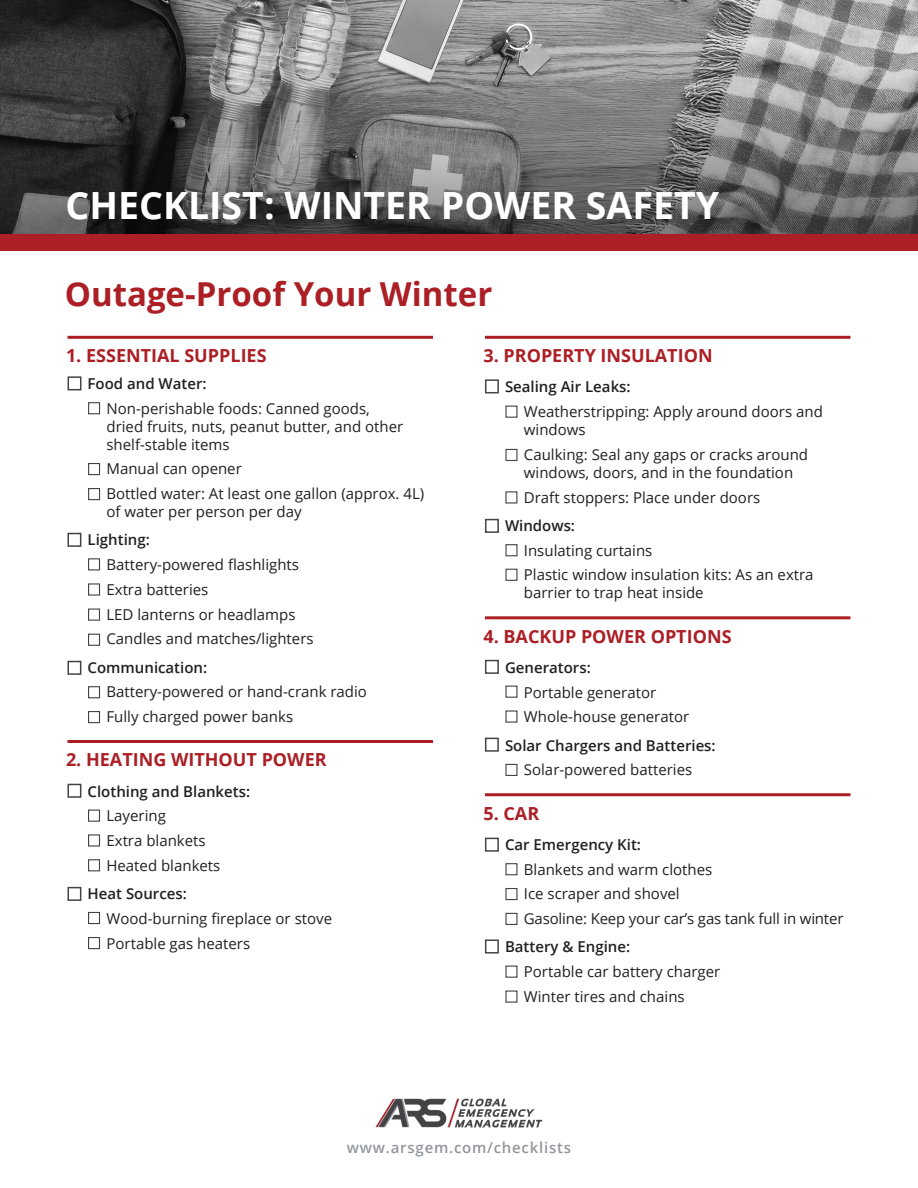
<style>
.page{position:relative;width:918px;height:1188px;background:#fff}
.page>*{position:absolute;margin:0;border:0;box-sizing:border-box;transform-origin:0 0}
.t1{font:700 37.5px "Open Sans";color:#fff}
.t2{font:700 33px "Open Sans";color:#ab1f25}
.t3{font:700 18px "Open Sans";color:#ab1f25}
.t4{font:15px/18px "Open Sans";color:#231f20}
.t5{font:600 15px "Open Sans";color:#231f20}
.t6{font:600 15px "Open Sans";letter-spacing:.05em;color:#91979d}
</style>
<div class="page">
<img style="left:0;top:0;width:918px;height:14px">
<img style="left:0;top:14px;width:918px;height:220px">
<svg style="left:67px;top:376px;width:15px;height:15px"></svg>
<svg style="left:67px;top:532px;width:15px;height:15px"></svg>
<svg style="left:67px;top:660px;width:15px;height:15px"></svg>
<svg style="left:67px;top:783px;width:15px;height:15px"></svg>
<svg style="left:67px;top:886px;width:15px;height:15px"></svg>
<div style="left:88px;top:402px;width:12px;height:12px;background:#fff;border:1px solid #444345"></div>
<div style="left:88px;top:463px;width:12px;height:12px;background:#fff;border:1px solid #444345"></div>
<div style="left:88px;top:488px;width:12px;height:12px;background:#fff;border:1px solid #444345"></div>
<div style="left:88px;top:558px;width:12px;height:12px;background:#fff;border:1px solid #444345"></div>
<div style="left:88px;top:583px;width:12px;height:13px;background:#fff;border:1px solid #444345"></div>
<div style="left:88px;top:609px;width:12px;height:12px;background:#fff;border:1px solid #444345"></div>
<div style="left:88px;top:634px;width:12px;height:12px;background:#fff;border:1px solid #444345"></div>
<div style="left:88px;top:686px;width:12px;height:12px;background:#fff;border:1px solid #444345"></div>
<div style="left:88px;top:711px;width:12px;height:12px;background:#fff;border:1px solid #444345"></div>
<div style="left:88px;top:810px;width:12px;height:12px;background:#fff;border:1px solid #444345"></div>
<div style="left:88px;top:834px;width:12px;height:13px;background:#fff;border:1px solid #444345"></div>
<div style="left:88px;top:859px;width:12px;height:12px;background:#fff;border:1px solid #444345"></div>
<div style="left:88px;top:912px;width:12px;height:12px;background:#fff;border:1px solid #444345"></div>
<div style="left:88px;top:937px;width:12px;height:12px;background:#fff;border:1px solid #444345"></div>
<svg style="left:485px;top:379px;width:14px;height:15px"></svg>
<svg style="left:485px;top:518px;width:14px;height:15px"></svg>
<hr style="left:485px;top:616px;width:365px;height:3px;background:#ab1f25">
<hr style="left:485px;top:793px;width:365px;height:3px;background:#ab1f25">
<hr style="left:68px;top:336px;width:365px;height:3px;background:#ab1f25">
<hr style="left:68px;top:740px;width:365px;height:3px;background:#ab1f25">
<hr style="left:485px;top:336px;width:365px;height:3px;background:#ab1f25">
<div style="left:0;top:234px;width:918px;height:17px;background:#ab1f25"></div>
<img style="left:376px;top:1099px;width:166px;height:28px">
<svg style="left:484px;top:659px;width:15px;height:15px"></svg>
<svg style="left:484px;top:737px;width:15px;height:15px"></svg>
<svg style="left:484px;top:837px;width:15px;height:15px"></svg>
<svg style="left:484px;top:939px;width:15px;height:15px"></svg>
<div style="left:505px;top:544px;width:13px;height:12px;background:#fff;border:1px solid #444345"></div>
<div style="left:505px;top:686px;width:13px;height:12px;background:#fff;border:1px solid #444345"></div>
<div style="left:505px;top:406px;width:13px;height:12px;background:#fff;border:1px solid #444345"></div>
<svg style="left:505px;top:491px;width:12px;height:13px"></svg>
<div style="left:505px;top:569px;width:13px;height:12px;background:#fff;border:1px solid #444345"></div>
<svg style="left:505px;top:710px;width:13px;height:13px"></svg>
<div style="left:505px;top:764px;width:13px;height:12px;background:#fff;border:1px solid #444345"></div>
<div style="left:505px;top:863px;width:13px;height:12px;background:#fff;border:1px solid #444345"></div>
<div style="left:505px;top:888px;width:13px;height:12px;background:#fff;border:1px solid #444345"></div>
<div style="left:505px;top:913px;width:13px;height:12px;background:#fff;border:1px solid #444345"></div>
<div style="left:505px;top:966px;width:13px;height:12px;background:#fff;border:1px solid #444345"></div>
<svg style="left:505px;top:990px;width:13px;height:13px"></svg>
<div style="left:505px;top:449px;width:13px;height:12px;background:#fff;border:1px solid #444345"></div>
<p class="t1" style="left:66px;top:179px;width:655px">CHECKLIST: WINTER POWER SAFETY</p>
<p class="t2" style="left:65px;top:271px;width:429px">Outage-Proof Your Winter</p>
<p class="t3" style="left:66px;top:343px;width:202px">1. ESSENTIAL SUPPLIES</p>
<p class="t5" style="left:88px;top:373px;width:121px">Food and Water:</p>
<p class="t4" style="left:106px;top:399px;width:298px">Non-perishable foods: Canned goods, dried fruits, nuts, peanut butter, and other shelf-stable items</p>
<p class="t4" style="left:106px;top:460px;width:137px">Manual can opener</p>
<p class="t4" style="left:106px;top:484px;width:319px">Bottled water: At least one gallon (approx. 4L) of water per person per day</p>
<p class="t5" style="left:88px;top:530px;width:64px">Lighting:</p>
<p class="t4" style="left:106px;top:555px;width:194px">Battery-powered flashlights</p>
<p class="t4" style="left:106px;top:580px;width:103px">Extra batteries</p>
<p class="t4" style="left:106px;top:605px;width:191px">LED lanterns or headlamps</p>
<p class="t4" style="left:106px;top:630px;width:209px">Candles and matches/lighters</p>
<p class="t5" style="left:88px;top:657px;width:121px">Communication:</p>
<p class="t4" style="left:106px;top:683px;width:262px">Battery-powered or hand-crank radio</p>
<p class="t4" style="left:106px;top:707px;width:188px">Fully charged power banks</p>
<p class="t3" style="left:66px;top:747px;width:262px">2. HEATING WITHOUT POWER</p>
<p class="t5" style="left:88px;top:781px;width:164px">Clothing and Blankets:</p>
<p class="t4" style="left:106px;top:806px;width:61px">Layering</p>
<p class="t4" style="left:106px;top:831px;width:101px">Extra blankets</p>
<p class="t4" style="left:106px;top:856px;width:115px">Heated blankets</p>
<p class="t5" style="left:88px;top:883px;width:101px">Heat Sources:</p>
<p class="t4" style="left:106px;top:909px;width:227px">Wood-burning fireplace or stove</p>
<p class="t4" style="left:106px;top:934px;width:145px">Portable gas heaters</p>
<p class="t3" style="left:483px;top:343px;width:231px">3. PROPERTY INSULATION</p>
<p class="t5" style="left:505px;top:377px;width:127px">Sealing Air Leaks:</p>
<p class="t4" style="left:524px;top:402px;width:300px">Weatherstripping: Apply around doors and windows</p>
<p class="t4" style="left:524px;top:445px;width:286px">Caulking: Seal any gaps or cracks around windows, doors, and in the foundation</p>
<p class="t4" style="left:524px;top:488px;width:238px">Draft stoppers: Place under doors</p>
<p class="t5" style="left:505px;top:515px;width:72px">Windows:</p>
<p class="t4" style="left:524px;top:541px;width:130px">Insulating curtains</p>
<p class="t4" style="left:524px;top:566px;width:291px">Plastic window insulation kits: As an extra barrier to trap heat inside</p>
<p class="t3" style="left:483px;top:623px;width:250px">4. BACKUP POWER OPTIONS</p>
<p class="t5" style="left:505px;top:657px;width:87px">Generators:</p>
<p class="t4" style="left:524px;top:683px;width:134px">Portable generator</p>
<p class="t4" style="left:524px;top:707px;width:167px">Whole-house generator</p>
<p class="t5" style="left:505px;top:735px;width:212px">Solar Chargers and Batteries:</p>
<p class="t4" style="left:524px;top:760px;width:170px">Solar-powered batteries</p>
<p class="t3" style="left:483px;top:800px;width:57px">5. CAR</p>
<p class="t5" style="left:505px;top:834px;width:138px">Car Emergency Kit:</p>
<p class="t4" style="left:524px;top:860px;width:190px">Blankets and warm clothes</p>
<p class="t4" style="left:524px;top:884px;width:157px">Ice scraper and shovel</p>
<p class="t4" style="left:524px;top:909px;width:321px">Gasoline: Keep your car’s gas tank full in winter</p>
<p class="t5" style="left:505px;top:937px;width:127px">Battery &amp; Engine:</p>
<p class="t4" style="left:524px;top:962px;width:198px">Portable car battery charger</p>
<p class="t4" style="left:524px;top:987px;width:162px">Winter tires and chains</p>
<p class="t6" style="left:347px;top:1137px;width:226px">www.arsgem.com/checklists</p>
</div>
